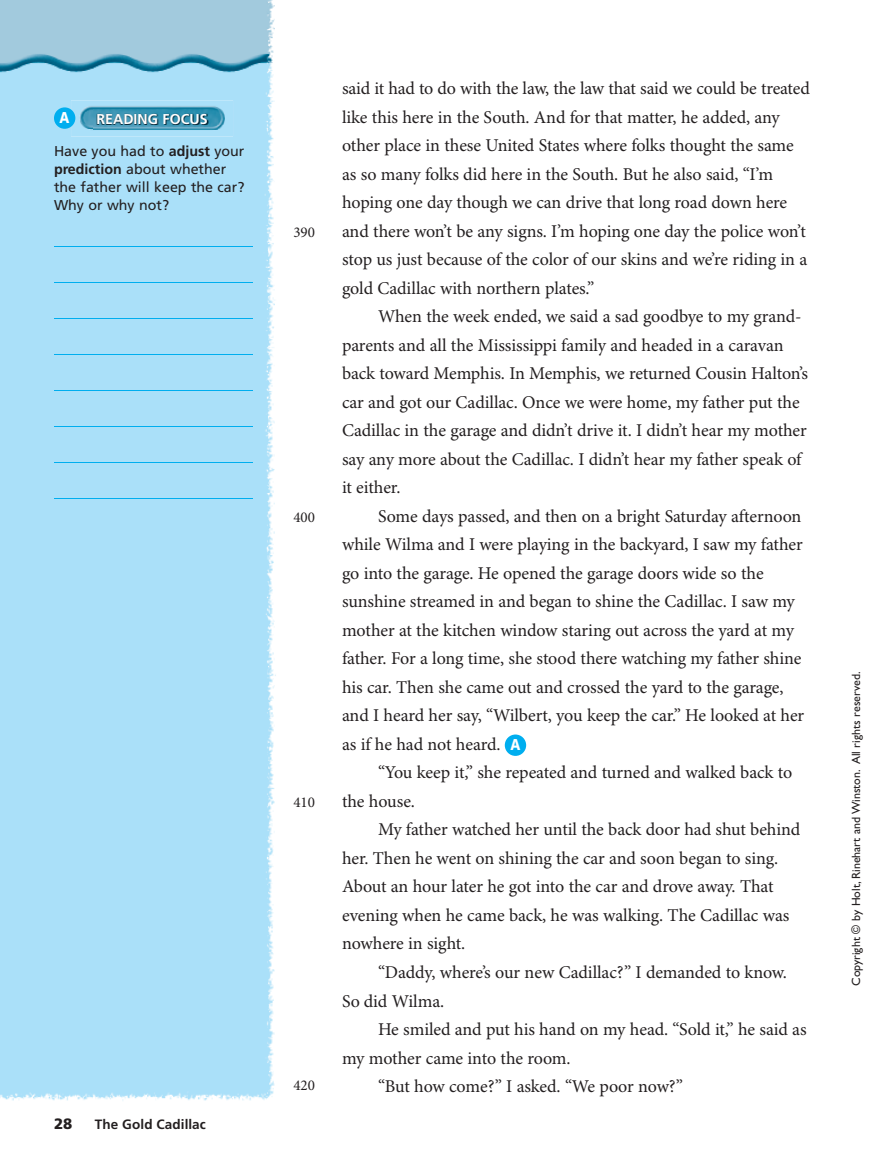
<style>
.page{position:relative;width:891px;height:1175px;background:#fff}
.page>*{position:absolute;margin:0;border:0;box-sizing:border-box;transform-origin:0 0}
.t1{font:18px "Minion Pro";letter-spacing:-.005em;color:#231f20}
.t2{font:900 15.6px "Frutiger LT Std";color:#fff;scale:.82 1}
.t3{font:15px "Minion Pro";color:#231f20}
.t4{font:900 15px "Frutiger LT Std";color:#231f20}
.t5{font:14.25px/18px "Frutiger LT Std";color:#231f20}
.t6{font:700 14.25px "Frutiger LT Std";color:#fff}
.t7{font:700 13.5px "Frutiger LT Std";letter-spacing:.01em;color:#231f20}
.t8{font:12px "Gill Sans Std";color:#231f20}
.s1{font-weight:700}
.s2{font-family:"Frutiger LT Std";font-weight:900;font-size:15.6px;color:#fff}
</style>
<div class="page">
<img style="left:0;top:0;width:276px;height:1101px">
<div style="left:505px;top:734px;width:21px;height:22px;background:#00aeef;border-radius:50%"></div>
<img style="left:71px;top:100px;width:162px;height:36px">
<img style="left:93px;top:110px;width:132px;height:20px">
<div style="left:54px;top:107px;width:21px;height:22px;background:#00aeef;border-radius:50%"></div>
<hr style="left:54px;top:246px;width:198px;height:1px;background:#00aeef">
<hr style="left:54px;top:282px;width:198px;height:1px;background:#00aeef">
<hr style="left:54px;top:318px;width:198px;height:1px;background:#00aeef">
<hr style="left:54px;top:354px;width:198px;height:1px;background:#00aeef">
<hr style="left:54px;top:390px;width:198px;height:1px;background:#00aeef">
<hr style="left:54px;top:426px;width:198px;height:1px;background:#00aeef">
<hr style="left:54px;top:462px;width:198px;height:1px;background:#00aeef">
<hr style="left:54px;top:498px;width:198px;height:1px;background:#00aeef">
<p class="t2" style="left:60px;top:111px;width:14px">A</p>
<p class="t6" style="left:96px;top:113px;width:113px">READING FOCUS</p>
<p class="t5" style="left:54px;top:144px;width:192px">Have you had to <span class="s1">adjust</span> your <span class="s1">prediction</span> about whether the father will keep the car?<br>Why or why not?</p>
<p class="t4" style="left:54px;top:1118px;width:20px">28</p>
<p class="t7" style="left:95px;top:1119px;width:113px">The Gold Cadillac</p>
<p class="t3" style="left:293px;top:226px;width:23px">390</p>
<p class="t3" style="left:293px;top:511px;width:23px">400</p>
<p class="t3" style="left:293px;top:796px;width:23px">410</p>
<p class="t3" style="left:293px;top:1078px;width:23px">420</p>
<p class="t1" style="left:342px;top:81px;width:469px">said it had to do with the law, the law that said we could be treated</p>
<p class="t1" style="left:342px;top:110px;width:439px">like this here in the South. And for that matter, he added, any</p>
<p class="t1" style="left:342px;top:138px;width:453px">other place in these United States where folks thought the same</p>
<p class="t1" style="left:342px;top:167px;width:433px">as so many folks did here in the South. But he also said, “I’m</p>
<p class="t1" style="left:342px;top:195px;width:447px">hoping one day though we can drive that long road down here</p>
<p class="t1" style="left:342px;top:224px;width:465px">and there won’t be any signs. I’m hoping one day the police won’t</p>
<p class="t1" style="left:342px;top:252px;width:467px">stop us just because of the color of our skins and we’re riding in a</p>
<p class="t1" style="left:342px;top:281px;width:254px">gold Cadillac with northern plates.”</p>
<p class="t1" style="left:378px;top:309px;width:425px">When the week ended, we said a sad goodbye to my grand-</p>
<p class="t1" style="left:342px;top:338px;width:443px">parents and all the Mississippi family and headed in a caravan</p>
<p class="t1" style="left:342px;top:366px;width:468px">back toward Memphis. In Memphis, we returned Cousin Halton’s</p>
<p class="t1" style="left:342px;top:395px;width:459px">car and got our Cadillac. Once we were home, my father put the</p>
<p class="t1" style="left:342px;top:423px;width:466px">Cadillac in the garage and didn’t drive it. I didn’t hear my mother</p>
<p class="t1" style="left:342px;top:452px;width:461px">say any more about the Cadillac. I didn’t hear my father speak of</p>
<p class="t1" style="left:342px;top:480px;width:60px">it either.</p>
<p class="t1" style="left:378px;top:509px;width:425px">Some days passed, and then on a bright Saturday afternoon</p>
<p class="t1" style="left:342px;top:537px;width:462px">while Wilma and I were playing in the backyard, I saw my father</p>
<p class="t1" style="left:342px;top:566px;width:423px">go into the garage. He opened the garage doors wide so the</p>
<p class="t1" style="left:342px;top:594px;width:454px">sunshine streamed in and began to shine the Cadillac. I saw my</p>
<p class="t1" style="left:342px;top:623px;width:454px">mother at the kitchen window staring out across the yard at my</p>
<p class="t1" style="left:342px;top:651px;width:461px">father. For a long time, she stood there watching my father shine</p>
<p class="t1" style="left:342px;top:680px;width:443px">his car. Then she came out and crossed the yard to the garage,</p>
<p class="t1" style="left:342px;top:708px;width:464px">and I heard her say, “Wilbert, you keep the car.” He looked at her</p>
<p class="t1" style="left:342px;top:737px;width:180px">as if he had not heard. <span class="s2">A</span></p>
<p class="t1" style="left:378px;top:765px;width:416px">“You keep it,” she repeated and turned and walked back to</p>
<p class="t1" style="left:342px;top:794px;width:74px">the house.</p>
<p class="t1" style="left:378px;top:822px;width:424px">My father watched her until the back door had shut behind</p>
<p class="t1" style="left:342px;top:851px;width:438px">her. Then he went on shining the car and soon began to sing.</p>
<p class="t1" style="left:342px;top:879px;width:433px">About an hour later he got into the car and drove away. That</p>
<p class="t1" style="left:342px;top:908px;width:449px">evening when he came back, he was walking. The Cadillac was</p>
<p class="t1" style="left:342px;top:936px;width:125px">nowhere in sight.</p>
<p class="t1" style="left:378px;top:965px;width:411px">“Daddy, where’s our new Cadillac?” I demanded to know.</p>
<p class="t1" style="left:342px;top:993px;width:104px">So did Wilma.</p>
<p class="t1" style="left:378px;top:1022px;width:430px">He smiled and put his hand on my head. “Sold it,” he said as</p>
<p class="t1" style="left:342px;top:1050px;width:230px">my mother came into the room.</p>
<p class="t1" style="left:378px;top:1079px;width:307px">“But how come?” I asked. “We poor now?”</p>
<p class="t8" style="left:852px;top:985px;width:316px;rotate:-90deg">Copyright © by Holt, Rinehart and Winston. All rights reserved.</p>
</div>
